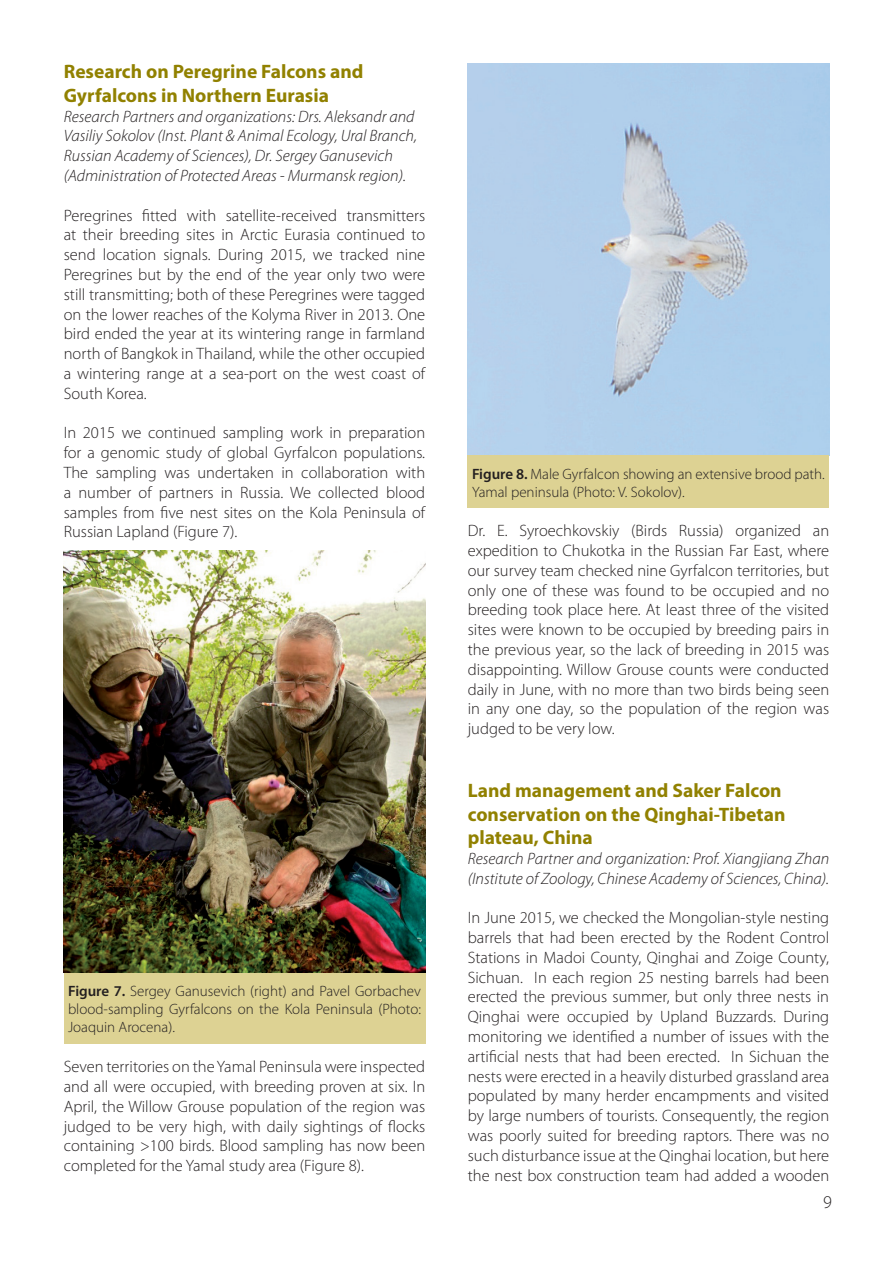
<style>
.page{position:relative;width:893px;height:1263px;background:#fff}
.page>*{position:absolute;margin:0;border:0;box-sizing:border-box;transform-origin:0 0}
.t1{font:700 19.5px/23.4px "Myriad Pro";color:#918100}
.t2{font:300 18px "Myriad Pro";color:#231f20}
.t3{font:300 16.5px/19.8px "Myriad Pro";color:#231f20;text-align:justify}
.t4{font:italic 300 16.5px/19.8px "Myriad Pro";color:#231f20}
.t5{font:300 15px/18px "Myriad Pro";color:#231f20;text-align:justify}
.s1{font-weight:600}
</style>
<div class="page">
<img style="left:64px;top:551px;width:361px;height:421px">
<div style="left:64px;top:973px;width:361px;height:71px;background:#ddd293"></div>
<img style="left:468px;top:64px;width:361px;height:392px">
<div style="left:468px;top:456px;width:361px;height:52px;background:#ddd293"></div>
<p class="t1" style="left:64px;top:60px;width:301px">Research on Peregrine Falcons and<br>Gyrfalcons in Northern Eurasia</p>
<p class="t4" style="left:64px;top:107px;width:355px">Research Partners and organizations: Drs. Aleksandr and Vasiliy Sokolov (Inst. Plant &amp; Animal Ecology, Ural Branch, Russian Academy of Sciences), Dr. Sergey Ganusevich (Administration of Protected Areas - Murmansk region).</p>
<p class="t3" style="left:64px;top:205px;width:363px">Peregrines fitted with satellite-received transmitters at their breeding sites in Arctic Eurasia continued to send location signals. During 2015, we tracked nine Peregrines but by the end of the year only two were still transmitting; both of these Peregrines were tagged on the lower reaches of the Kolyma River in 2013. One bird ended the year at its wintering range in farmland north of Bangkok in Thailand, while the other occupied a wintering range at a sea-port on the west coast of South Korea.</p>
<p class="t3" style="left:64px;top:423px;width:363px">In 2015 we continued sampling work in preparation for a genomic study of global Gyrfalcon populations.<br>The sampling was undertaken in collaboration with a number of partners in Russia. We collected blood samples from five nest sites on the Kola Peninsula of Russian Lapland (Figure 7).</p>
<p class="t5" style="left:68px;top:982px;width:354px"><span class="s1">Figure 7.</span> Sergey Ganusevich (right) and Pavel Gorbachev blood-sampling Gyrfalcons on the Kola Peninsula (Photo:<br>Joaquin Arocena).</p>
<p class="t3" style="left:64px;top:1056px;width:363px">Seven territories on the Yamal Peninsula were inspected and all were occupied, with breeding proven at six. In April, the Willow Grouse population of the region was judged to be very high, with daily sightings of flocks containing &gt;100 birds. Blood sampling has now been completed for the Yamal study area (Figure 8).</p>
<p class="t5" style="left:472px;top:464px;width:354px"><span class="s1">Figure 8.</span> Male Gyrfalcon showing an extensive brood path.<br>Yamal peninsula (Photo: V. Sokolov).</p>
<p class="t3" style="left:468px;top:520px;width:363px">Dr. E. Syroechkovskiy (Birds Russia) organized an expedition to Chukotka in the Russian Far East, where our survey team checked nine Gyrfalcon territories, but only one of these was found to be occupied and no breeding took place here. At least three of the visited sites were known to be occupied by breeding pairs in the previous year, so the lack of breeding in 2015 was disappointing. Willow Grouse counts were conducted daily in June, with no more than two birds being seen in any one day, so the population of the region was judged to be very low.</p>
<p class="t1" style="left:468px;top:778px;width:319px">Land management and Saker Falcon conservation on the Qinghai-Tibetan plateau, China</p>
<p class="t4" style="left:468px;top:849px;width:363px">Research Partner and organization: Prof. Xiangjiang Zhan (Institute of Zoology, Chinese Academy of Sciences, China).</p>
<p class="t3" style="left:468px;top:907px;width:363px">In June 2015, we checked the Mongolian-style nesting barrels that had been erected by the Rodent Control Stations in Madoi County, Qinghai and Zoige County, Sichuan. In each region 25 nesting barrels had been erected the previous summer, but only three nests in Qinghai were occupied by Upland Buzzards. During monitoring we identified a number of issues with the artificial nests that had been erected. In Sichuan the nests were erected in a heavily disturbed grassland area populated by many herder encampments and visited by large numbers of tourists. Consequently, the region was poorly suited for breeding raptors. There was no such disturbance issue at the Qinghai location, but here the nest box construction team had added a wooden</p>
<p class="t2" style="left:823px;top:1191px;width:10px">9</p>
</div>
